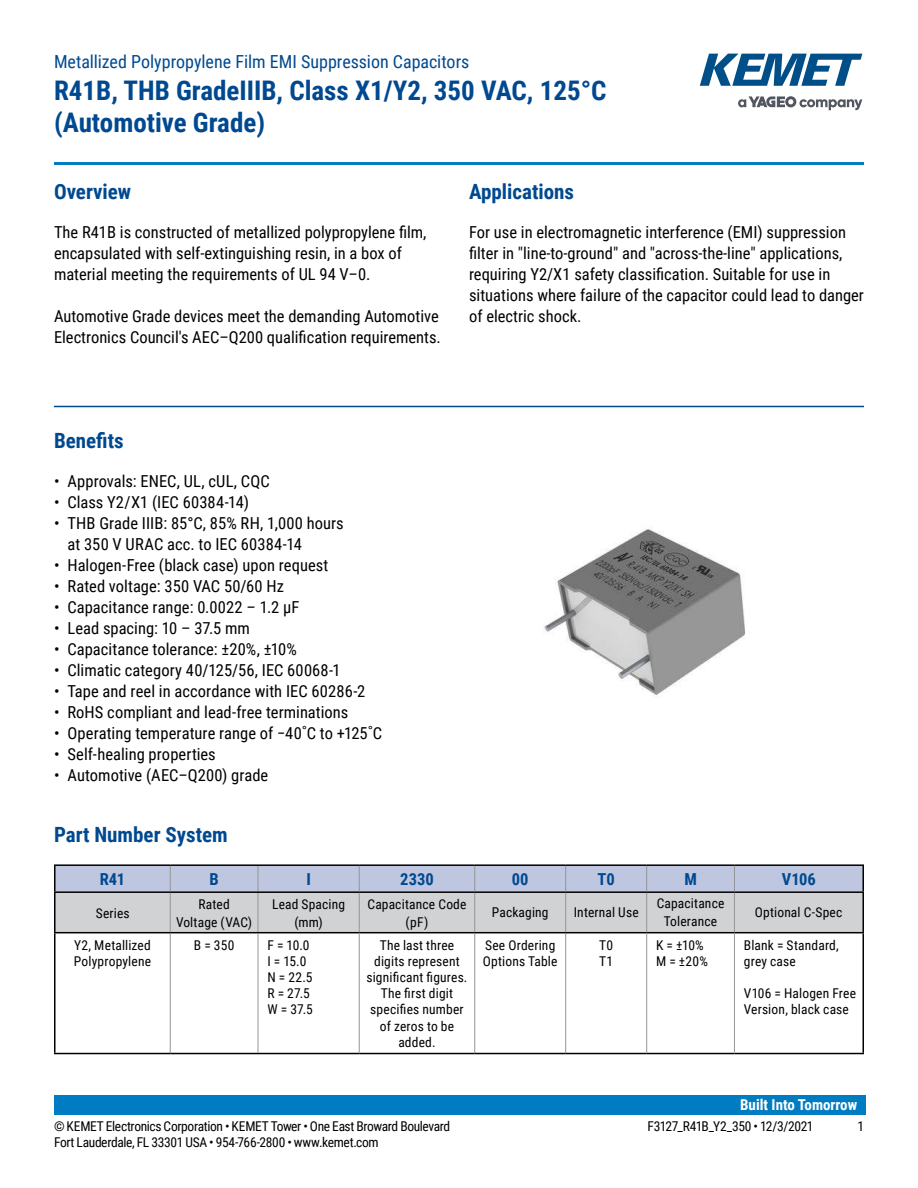
<style>
.page{position:relative;width:918px;height:1188px;background:#fff}
.page>*{position:absolute;margin:0;border:0;box-sizing:border-box;transform-origin:0 0}
.t1{font:700 27px/32.4px "Roboto Condensed";color:#004990}
.t2{font:700 21px "Roboto Condensed";color:#004990}
.t3{font:18px "Roboto Condensed";color:#004990}
.t4{font:16.5px/21px "Roboto Condensed";color:#000}
.t5{font:700 16.5px "Roboto Condensed";color:#004990}
.t6{font:700 15px "Roboto Condensed";color:#fff}
.t7{font:13.5px/16.2px "Roboto Condensed";letter-spacing:.01em;color:#000}
.t8{font:13.5px "Roboto Condensed";letter-spacing:-.025em;color:#000}
.t9{font:13.5px "Roboto Condensed";letter-spacing:-.03em;color:#000}
</style>
<div class="page">
<svg style="left:738px;top:96px;width:124px;height:14px"></svg>
<svg style="left:700px;top:54px;width:162px;height:32px"></svg>
<hr style="left:54px;top:162px;width:810px;height:3px;background:#007cc2">
<div style="left:54px;top:1095px;width:811px;height:20px;background:#007cc2"></div>
<hr style="left:54px;top:406px;width:810px;height:1px;background:#004990">
<hr style="left:170px;top:933px;width:1px;height:120px;background:#939597">
<svg style="left:56px;top:866px;width:808px;height:66px;background:#c9ccd7"></svg>
<hr style="left:54px;top:893px;width:2px;height:39px;background:#000">
<hr style="left:863px;top:893px;width:1px;height:39px;background:#000">
<hr style="left:54px;top:864px;width:116px;height:2px;background:#000">
<hr style="left:54px;top:866px;width:2px;height:25px;background:#000">
<hr style="left:170px;top:864px;width:88px;height:2px;background:#000">
<hr style="left:258px;top:864px;width:101px;height:2px;background:#000">
<hr style="left:359px;top:864px;width:116px;height:2px;background:#000">
<hr style="left:475px;top:864px;width:91px;height:2px;background:#000">
<hr style="left:566px;top:864px;width:81px;height:2px;background:#000">
<hr style="left:647px;top:864px;width:87px;height:2px;background:#000">
<hr style="left:734px;top:864px;width:130px;height:2px;background:#000">
<hr style="left:54px;top:891px;width:116px;height:2px;background:#000">
<hr style="left:170px;top:891px;width:88px;height:2px;background:#000">
<hr style="left:258px;top:891px;width:101px;height:2px;background:#000">
<hr style="left:359px;top:891px;width:116px;height:2px;background:#000">
<hr style="left:475px;top:891px;width:91px;height:2px;background:#000">
<hr style="left:566px;top:891px;width:81px;height:2px;background:#000">
<hr style="left:647px;top:891px;width:87px;height:2px;background:#000">
<hr style="left:734px;top:891px;width:130px;height:2px;background:#000">
<hr style="left:474px;top:933px;width:1px;height:120px;background:#939597">
<hr style="left:565px;top:933px;width:1px;height:120px;background:#939597">
<hr style="left:54px;top:932px;width:116px;height:1px;background:#000">
<hr style="left:54px;top:933px;width:2px;height:120px;background:#000">
<hr style="left:170px;top:932px;width:88px;height:1px;background:#000">
<hr style="left:359px;top:932px;width:116px;height:1px;background:#000">
<hr style="left:475px;top:932px;width:91px;height:1px;background:#000">
<hr style="left:566px;top:932px;width:81px;height:1px;background:#000">
<hr style="left:54px;top:1053px;width:116px;height:1px;background:#000">
<hr style="left:170px;top:1053px;width:88px;height:1px;background:#000">
<hr style="left:359px;top:1053px;width:116px;height:1px;background:#000">
<hr style="left:475px;top:1053px;width:91px;height:1px;background:#000">
<hr style="left:566px;top:1053px;width:81px;height:1px;background:#000">
<hr style="left:258px;top:932px;width:101px;height:1px;background:#000">
<hr style="left:258px;top:1053px;width:101px;height:1px;background:#000">
<hr style="left:258px;top:933px;width:1px;height:120px;background:#939597">
<hr style="left:359px;top:933px;width:1px;height:120px;background:#939597">
<hr style="left:647px;top:932px;width:87px;height:1px;background:#000">
<hr style="left:734px;top:932px;width:130px;height:1px;background:#000">
<hr style="left:863px;top:933px;width:1px;height:120px;background:#000">
<hr style="left:647px;top:1053px;width:87px;height:1px;background:#000">
<hr style="left:734px;top:1053px;width:130px;height:1px;background:#000">
<hr style="left:646px;top:933px;width:1px;height:120px;background:#939597">
<hr style="left:734px;top:933px;width:1px;height:120px;background:#939597">
<img style="left:544px;top:529px;width:202px;height:167px">
<p class="t3" style="left:54px;top:53px;width:417px">Metallized Polypropylene Film EMI Suppression Capacitors</p>
<h1 class="t1" style="left:54px;top:73px;width:554px">R41B, THB GradeIIIB, Class X1/Y2, 350 VAC, 125°C (Automotive Grade)</h1>
<p class="t2" style="left:54px;top:184px;width:79px">Overview</p>
<p class="t4" style="left:54px;top:221px;width:374px">The R41B is constructed of metallized polypropylene 昀椀lm, encapsulated with self-extinguishing resin, in a box of material meeting the requirements of UL 94 V–0.</p>
<p class="t4" style="left:54px;top:307px;width:388px">Automotive Grade devices meet the demanding Automotive<br>Electronics Council's AEC–Q200 quali昀椀cation requirements.</p>
<p class="t2" style="left:469px;top:177px;width:107px">Applications</p>
<p class="t4" style="left:469px;top:223px;width:396px">For use in electromagnetic interference (EMI) suppression<br>昀椀lter in "line-to-ground" and "across-the-line" applications, requiring Y2/X1 safety classi昀椀cation. Suitable for use in situations where failure of the capacitor could lead to danger of electric shock.</p>
<p class="t2" style="left:54px;top:426px;width:71px">Bene昀椀ts</p>
<p class="t4" style="left:54px;top:472px;width:217px">• Approvals: ENEC, UL, cUL, CQC</p>
<p class="t4" style="left:54px;top:493px;width:196px">• Class Y2/X1 (IEC 60384-14)</p>
<p class="t4" style="left:67px;top:514px;width:278px;text-indent:-13px">• THB Grade IIIB: 85°C, 85% RH, 1,000 hours at 350 V URAC acc. to IEC 60384-14</p>
<p class="t4" style="left:54px;top:556px;width:276px">• Halogen-Free (black case) upon request</p>
<p class="t4" style="left:54px;top:577px;width:231px">• Rated voltage: 350 VAC 50/60 Hz</p>
<p class="t4" style="left:54px;top:598px;width:247px">• Capacitance range: 0.0022 – 1.2 µF</p>
<p class="t4" style="left:54px;top:619px;width:198px">• Lead spacing: 10 – 37.5 mm</p>
<p class="t4" style="left:54px;top:640px;width:245px">• Capacitance tolerance: ±20%, ±10%</p>
<p class="t4" style="left:54px;top:661px;width:288px">• Climatic category 40/125/56, IEC 60068-1</p>
<p class="t4" style="left:54px;top:682px;width:313px">• Tape and reel in accordance with IEC 60286-2</p>
<p class="t4" style="left:54px;top:703px;width:296px">• RoHS compliant and lead-free terminations</p>
<p class="t4" style="left:54px;top:722px;width:330px">• Operating temperature range of −40˚C to +125˚C</p>
<p class="t4" style="left:54px;top:745px;width:163px">• Self-healing properties</p>
<p class="t4" style="left:54px;top:766px;width:216px">• Automotive (AEC–Q200) grade</p>
<p class="t2" style="left:54px;top:820px;width:175px">Part Number System</p>
<p class="t5" style="left:100px;top:873px;width:27px">R41</p>
<p class="t5" style="left:209px;top:873px;width:11px">B</p>
<p class="t5" style="left:306px;top:873px;width:6px">I</p>
<p class="t5" style="left:400px;top:867px;width:35px">2330</p>
<p class="t5" style="left:512px;top:867px;width:18px">00</p>
<p class="t5" style="left:598px;top:867px;width:19px">T0</p>
<p class="t5" style="left:684px;top:873px;width:14px">M</p>
<p class="t5" style="left:782px;top:867px;width:35px">V106</p>
<p class="t7" style="left:96px;top:906px;width:35px">Series</p>
<p class="t7" style="left:176px;top:896px;width:78px;line-height:18px;text-align:center">Rated<br>Voltage (VAC)</p>
<p class="t7" style="left:272px;top:896px;width:75px;line-height:18px;text-align:center">Lead Spacing (mm)</p>
<p class="t7" style="left:367px;top:896px;width:101px;line-height:18px;text-align:center">Capacitance Code (pF)</p>
<p class="t7" style="left:492px;top:906px;width:58px">Packaging</p>
<p class="t7" style="left:574px;top:906px;width:66px">Internal Use</p>
<p class="t7" style="left:657px;top:896px;width:69px;line-height:18px;text-align:center">Capacitance<br>Tolerance</p>
<p class="t7" style="left:755px;top:906px;width:89px">Optional C-Spec</p>
<p class="t7" style="left:74px;top:938px;width:79px">Y2, Metallized<br>Polypropylene</p>
<p class="t7" style="left:194px;top:938px;width:42px">B = 350</p>
<p class="t7" style="left:267px;top:938px;width:47px">F = 10.0<br>I = 15.0<br>N = 22.5<br>R = 27.5<br>W = 37.5</p>
<p class="t7" style="left:367px;top:938px;width:102px;text-align:center">The last three digits represent signi昀椀cant 昀椀gures.<br>The 昀椀rst digit speci昀椀es number of zeros to be added.</p>
<p class="t7" style="left:483px;top:938px;width:76px">See Ordering<br>Options Table</p>
<p class="t7" style="left:599px;top:938px;width:15px">T0<br>T1</p>
<p class="t7" style="left:656px;top:938px;width:53px">K = ±10%<br>M = ±20%</p>
<p class="t7" style="left:744px;top:938px;width:97px">Blank = Standard, grey case</p>
<p class="t7" style="left:744px;top:986px;width:114px">V106 = Halogen Free<br>Version, black case</p>
<p class="t6" style="left:740px;top:1096px;width:119px">Built Into Tomorrow</p>
<p class="t8" style="left:54px;top:1120px;width:398px">© KEMET Electronics Corporation • KEMET Tower • One East Broward Boulevard</p>
<p class="t9" style="left:648px;top:1120px;width:168px">F3127_R41B_Y2_350 • 12/3/2021</p>
<p class="t7" style="left:857px;top:1119px;width:8px">1</p>
<p class="t8" style="left:54px;top:1136px;width:326px">Fort Lauderdale, FL 33301 USA • 954-766-2800 • www.kemet.com</p>
</div>
